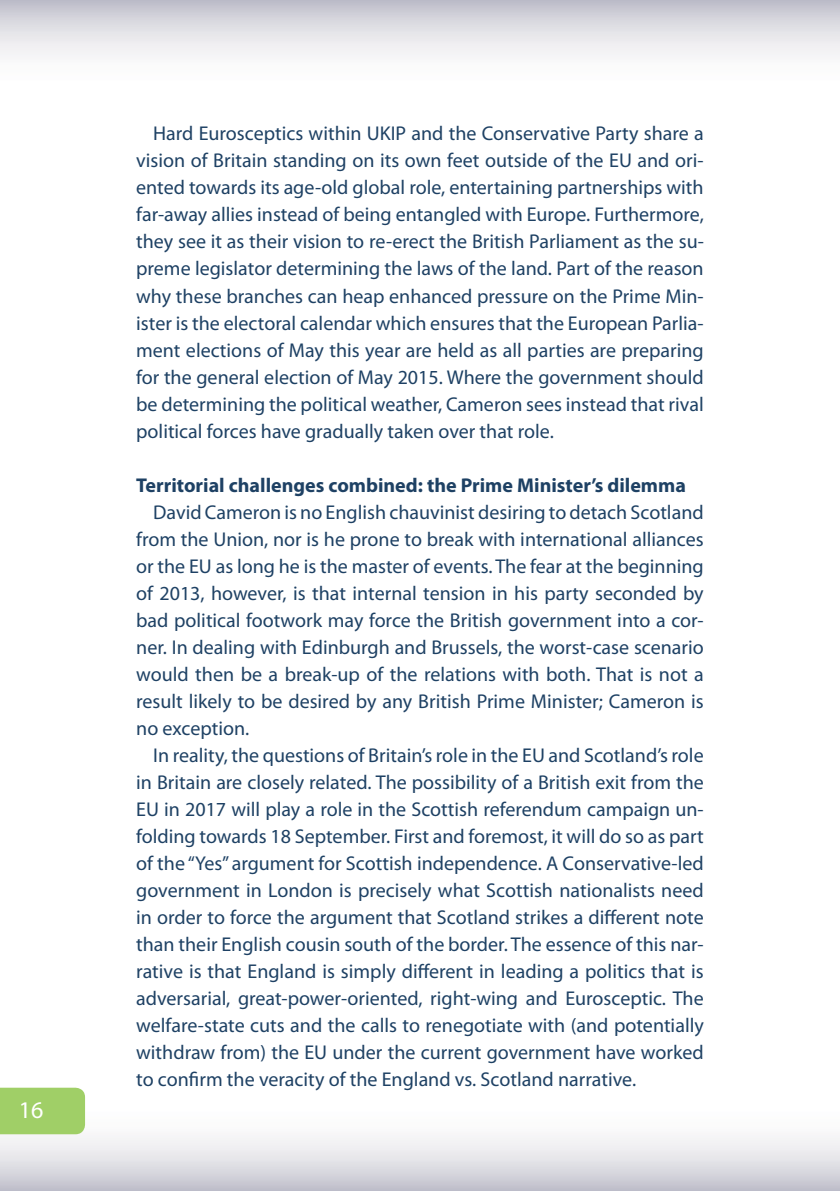
<style>
.page{position:relative;width:840px;height:1191px;background:#fff}
.page>*{position:absolute;margin:0;border:0;box-sizing:border-box;transform-origin:0 0}
.t1{font:24px "Myriad Pro";color:#fff}
.t2{font:20px/27px "Myriad Pro";color:#1e4164;text-align:justify}
.t3{font:700 20px "Myriad Pro";color:#1e4164}
</style>
<div class="page">
<div style="left:0;top:1087px;width:839px;height:104px;background:linear-gradient(to bottom,#fff,#cecdd6)"></div>
<svg style="left:0;top:0;width:839px;height:55px"></svg>
<div style="left:0;top:1087px;width:85px;height:47px;background:#a0cf67"></div>
<p class="t1" style="left:19px;top:1094px;width:26px">16</p>
<p class="t2" style="left:136px;top:120px;width:568px;text-indent:17px">Hard Eurosceptics within UKIP and the Conservative Party share a vision of Britain standing on its own feet outside of the EU and ori&shy;ented towards its age-old global role, entertaining partnerships with far-away allies instead of being entangled with Europe. Furthermore, they see it as their vision to re-erect the British Parliament as the su&shy;preme legislator determining the laws of the land. Part of the reason why these branches can heap enhanced pressure on the Prime Min&shy;ister is the electoral calendar which ensures that the European Parlia&shy;ment elections of May this year are held as all parties are preparing for the general election of May 2015. Where the government should be determining the political weather, Cameron sees instead that rival political forces have gradually taken over that role.</p>
<p class="t3" style="left:136px;top:472px;width:551px">Territorial challenges combined: the Prime Minister’s dilemma</p>
<p class="t2" style="left:136px;top:498px;width:568px;text-indent:17px">David Cameron is no English chauvinist desiring to detach Scotland from the Union, nor is he prone to break with international alliances or the EU as long he is the master of events. The fear at the beginning of 2013, however, is that internal tension in his party seconded by bad political footwork may force the British government into a cor&shy;ner. In dealing with Edinburgh and Brussels, the worst-case scenario would then be a break-up of the relations with both. That is not a result likely to be desired by any British Prime Minister; Cameron is no exception.</p>
<p class="t2" style="left:136px;top:741px;width:568px;text-indent:17px">In reality, the questions of Britain’s role in the EU and Scotland’s role in Britain are closely related. The possibility of a British exit from the EU in 2017 will play a role in the Scottish referendum campaign un&shy;folding towards 18 September. First and foremost, it will do so as part of the “Yes” argument for Scottish independence. A Conservative-led government in London is precisely what Scottish nationalists need in order to force the argument that Scotland strikes a different note than their English cousin south of the border. The essence of this nar&shy;rative is that England is simply different in leading a politics that is adversarial, great-power-oriented, right-wing and Eurosceptic. The welfare-state cuts and the calls to renegotiate with (and potentially withdraw from) the EU under the current government have worked to confirm the veracity of the England vs. Scotland narrative.</p>
</div>
